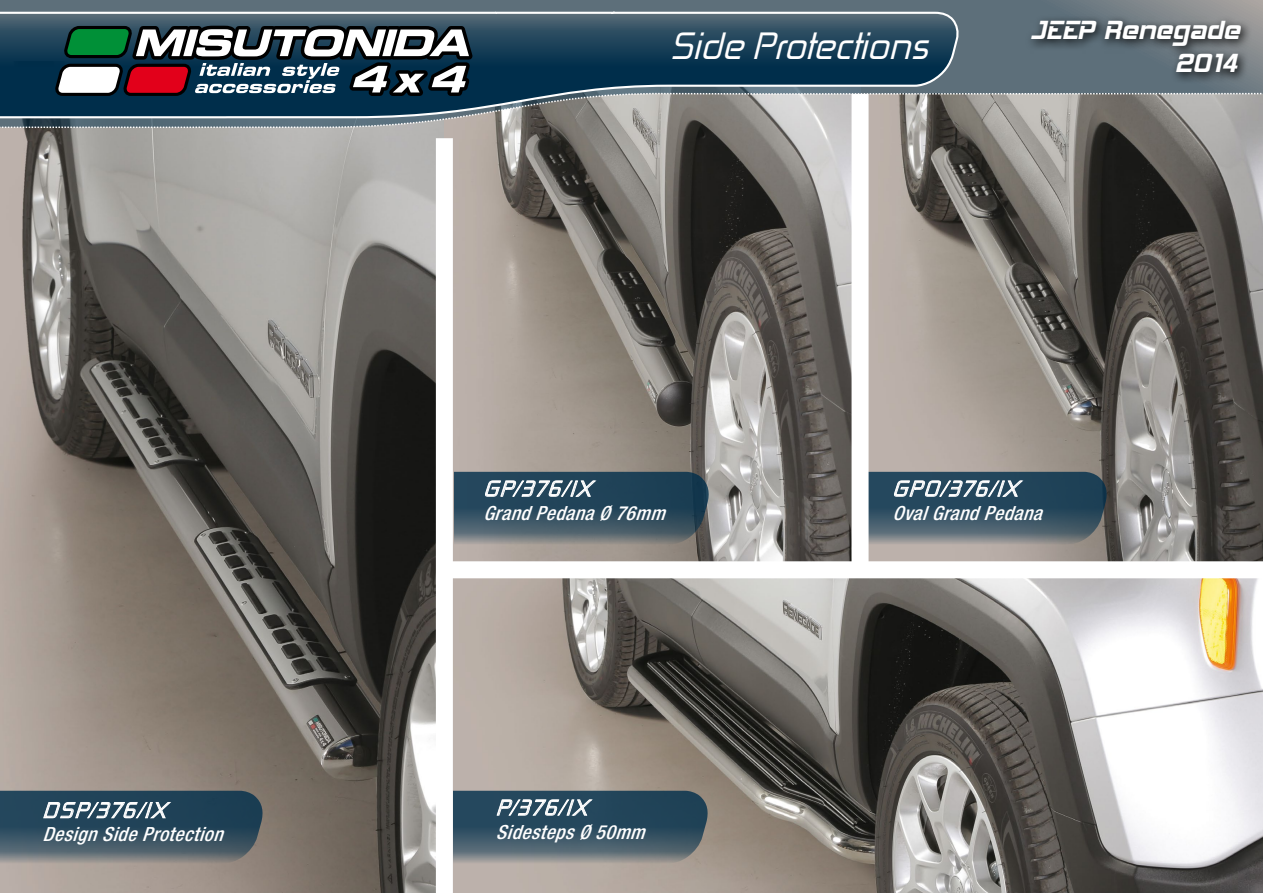
<style>
.page{position:relative;width:1263px;height:893px;background:#fff}
.page>*{position:absolute;margin:0;border:0;box-sizing:border-box;transform-origin:0 0}
.t1{font:italic 36.45px "Zekton Rg";color:#fff}
.t2{font:31.5px "Hemi Head 426";color:#fff}
.t3{font:italic 21px "Zekton Rg";color:#fff}
.t4{font:italic 500 condensed 19.5px "Helvetica Neue LT Std";color:#fff}
</style>
<div class="page">
<img style="left:868px;top:129px;width:395px;height:432px">
<img style="left:0;top:129px;width:444px;height:764px">
<img style="left:453px;top:578px;width:810px;height:315px">
<img style="left:444px;top:129px;width:407px;height:432px">
<svg style="left:0;top:0;width:1263px;height:92px;background:#65747e"></svg>
<svg style="left:0;top:92px;width:1263px;height:37px;background:#919291"></svg>
<svg style="left:0;top:11px;width:960px;height:108px;background:#3e5b6c"></svg>
<svg style="left:55px;top:0;width:423px;height:102px"></svg>
<svg style="left:0;top:791px;width:264px;height:73px;background:#425a69"></svg>
<svg style="left:868px;top:472px;width:240px;height:73px;background:#475f6e"></svg>
<svg style="left:453px;top:791px;width:256px;height:73px;background:#455d6c"></svg>
<svg style="left:454px;top:472px;width:256px;height:73px;background:#3f5867"></svg>
<div style="left:436px;top:138px;width:17px;height:755px;background:#fff"></div>
<svg style="left:1025px;top:15px;width:227px;height:69px;background:#58646b"></svg>
<div style="left:851px;top:94px;width:17px;height:476px;background:#fff"></div>
<p class="t3" style="left:43px;top:797px;width:133px">DSP/376/IX</p>
<p class="t4" style="left:43px;top:823px;width:189px">DesignSideProtection</p>
<p class="t1" style="left:669px;top:23px;width:270px">Side Protections</p>
<p class="t2" style="left:1030px;top:17px;width:211px">JEEP Renegade</p>
<p class="t2" style="left:1175px;top:50px;width:64px">2014</p>
<p class="t3" style="left:483px;top:475px;width:117px">GP/376/IX</p>
<p class="t4" style="left:483px;top:501px;width:190px">GrandPedanaØ76mm</p>
<p class="t3" style="left:496px;top:794px;width:101px">P/376/IX</p>
<p class="t4" style="left:496px;top:820px;width:157px">SidestepsØ50mm</p>
<p class="t3" style="left:892px;top:475px;width:135px">GPO/376/IX</p>
<p class="t4" style="left:892px;top:501px;width:158px">OvalGrandPedana</p>
</div>
